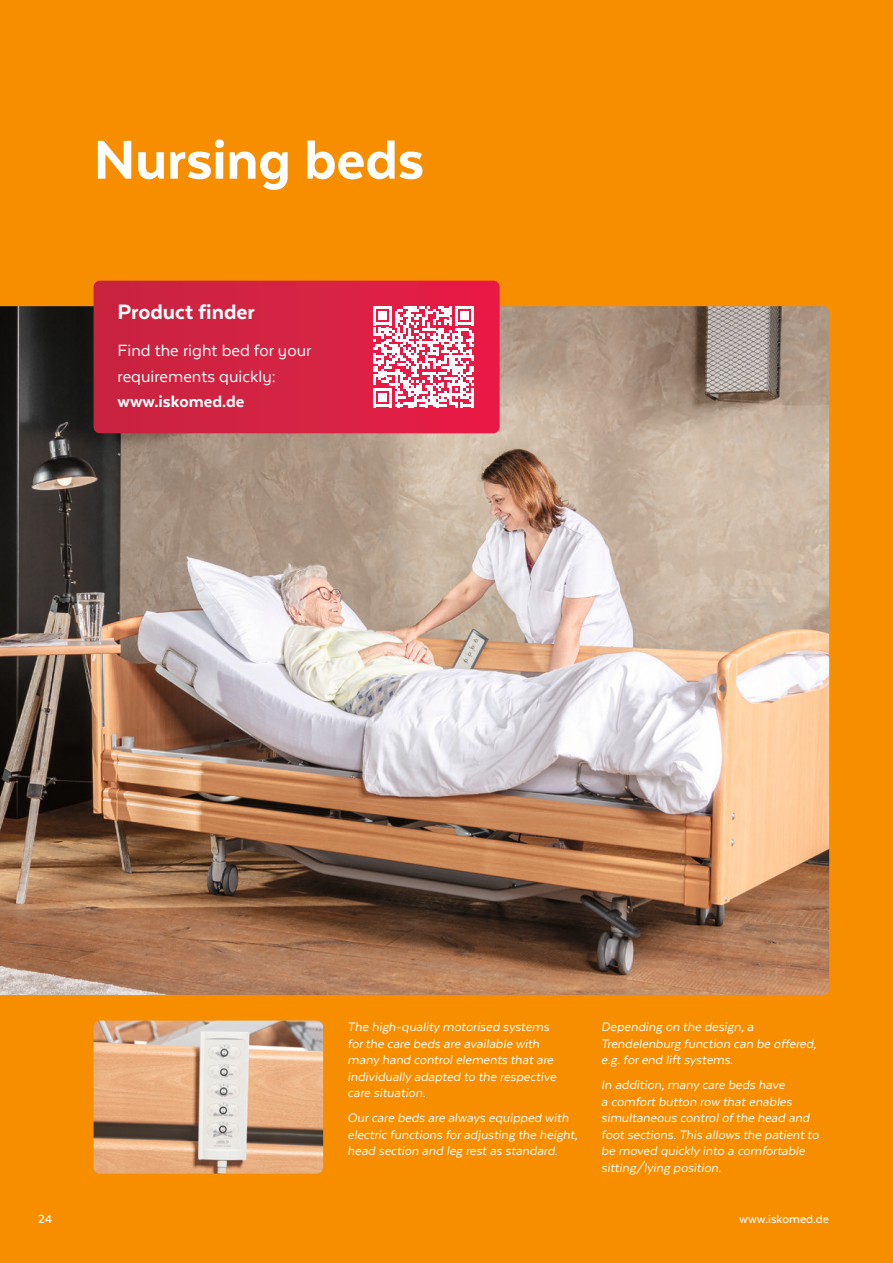
<style>
.page{position:relative;width:893px;height:1263px;background:#f68e00}
.page>*{position:absolute;margin:0;border:0;box-sizing:border-box;transform-origin:0 0}
.t1{font:800 63px "Texta Alt";letter-spacing:-.005em;color:#fff}
.t2{font:800 24px "Texta Alt";color:#fff}
.t3{font:18.75px/25.5px "Texta Alt";color:#fff}
.t4{font:800 18.75px "Texta Alt";color:#fff}
.kursiver_Text_-_farbige_Seiten{font:italic 14.25px/16.5px "Texta Alt";color:#fff}
.t5{font:500 13.5px "Texta Alt";color:#fff}
</style>
<div class="page">
<img style="left:94px;top:1020px;width:229px;height:154px">
<img style="left:0;top:306px;width:829px;height:689px">
<svg style="left:94px;top:281px;width:406px;height:152px;background:#d42142"></svg>
<svg style="left:373px;top:306px;width:101px;height:101px;background:#f69eb1"></svg>
<hr style="left:471px;top:388px;width:3px;height:19px;background:#fff">
<p class="t1" style="left:94px;top:127px;width:332px">Nursing beds</p>
<p class="t2" style="left:118px;top:299px;width:139px">Product finder</p>
<p class="t3" style="left:118px;top:338px;width:196px">Find the right bed for your requirements quickly:</p>
<p class="t4" style="left:118px;top:392px;width:128px">www.iskomed.de</p>
<p class="kursiver_Text_-_farbige_Seiten" style="left:348px;top:1018px;width:210px">The high-quality motorised systems for the care beds are available with many hand control elements that are individually adapted to the respective care situation.</p>
<p class="kursiver_Text_-_farbige_Seiten" style="left:348px;top:1109px;width:231px">Our care beds are always equipped with electric functions for adjusting the height, head section and leg rest as standard.</p>
<p class="kursiver_Text_-_farbige_Seiten" style="left:601px;top:1018px;width:217px">Depending on the design, a<br>Trendelenburg function can be offered, e.g. for end lift systems.</p>
<p class="kursiver_Text_-_farbige_Seiten" style="left:601px;top:1076px;width:219px">In addition, many care beds have<br>a comfort button row that enables simultaneous control of the head and foot sections. This allows the patient to be moved quickly into a comfortable sitting/lying position.</p>
<p class="t5" style="left:38px;top:1212px;width:16px">24</p>
<p class="t5" style="left:739px;top:1212px;width:91px">www.iskomed.de</p>
</div>
